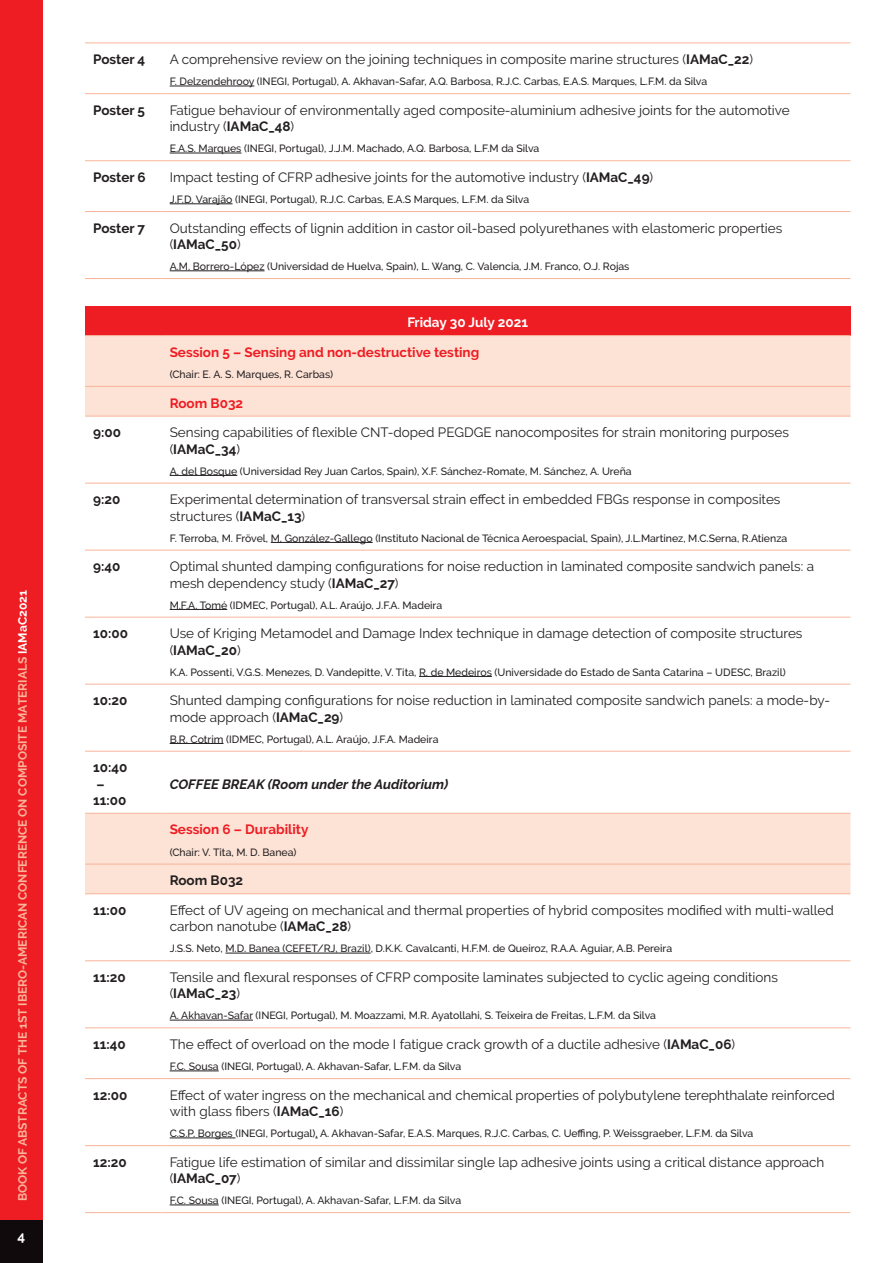
<style>
.page{position:relative;width:893px;height:1263px;background:#fff}
.page>*{position:absolute;margin:0;border:0;box-sizing:border-box;transform-origin:0 0}
.t1{font:13.5px/16.2px "Raleway";color:#231f20}
.t2{font:700 13.5px/16.2px "Raleway";color:#231f20}
.t3{font:700 13.5px "Raleway";color:#ee1d23}
.t4{font:italic 700 13.5px "Raleway";color:#231f20}
.t5{font:700 13.5px "Raleway";color:#fff}
.t6{font:700 12px "Raleway";color:#f9b49a}
.t7{font:500 10.5px "Raleway";color:#231f20}
.s1{color:#fff}
.s2{font-weight:700}
</style>
<div class="page">
<div style="left:0;top:0;width:43px;height:1263px;background:#ee1d23"></div>
<div style="left:0;top:1220px;width:43px;height:43px;background:#110a0c"></div>
<hr style="left:85px;top:43px;width:77px;height:1px;background:#f9b49a">
<hr style="left:162px;top:43px;width:688px;height:1px;background:#f9b49a">
<hr style="left:85px;top:93px;width:77px;height:1px;background:#f9b49a">
<hr style="left:162px;top:93px;width:688px;height:1px;background:#f9b49a">
<hr style="left:85px;top:160px;width:77px;height:1px;background:#f9b49a">
<hr style="left:162px;top:160px;width:688px;height:1px;background:#f9b49a">
<hr style="left:85px;top:211px;width:77px;height:1px;background:#f9b49a">
<hr style="left:162px;top:211px;width:688px;height:1px;background:#f9b49a">
<hr style="left:85px;top:278px;width:77px;height:1px;background:#f9b49a">
<hr style="left:162px;top:278px;width:688px;height:1px;background:#f9b49a">
<hr style="left:170px;top:86px;width:84px;height:1px;background:#231f20">
<hr style="left:170px;top:153px;width:71px;height:1px;background:#231f20">
<hr style="left:170px;top:204px;width:62px;height:1px;background:#231f20">
<hr style="left:170px;top:271px;width:95px;height:1px;background:#231f20">
<div style="left:85px;top:306px;width:765px;height:30px;background:#ee1d23"></div>
<svg style="left:85px;top:336px;width:765px;height:557px"></svg>
<hr style="left:85px;top:335px;width:77px;height:1px;background:#f9b49a">
<hr style="left:162px;top:335px;width:688px;height:1px;background:#f9b49a">
<hr style="left:85px;top:386px;width:77px;height:1px;background:#f9b49a">
<hr style="left:162px;top:386px;width:688px;height:1px;background:#f9b49a">
<hr style="left:85px;top:416px;width:77px;height:1px;background:#f9b49a">
<hr style="left:162px;top:416px;width:688px;height:1px;background:#f9b49a">
<hr style="left:85px;top:483px;width:77px;height:1px;background:#f9b49a">
<hr style="left:162px;top:483px;width:688px;height:1px;background:#f9b49a">
<hr style="left:85px;top:550px;width:77px;height:1px;background:#f9b49a">
<hr style="left:162px;top:550px;width:688px;height:1px;background:#f9b49a">
<hr style="left:85px;top:617px;width:77px;height:1px;background:#f9b49a">
<hr style="left:162px;top:617px;width:688px;height:1px;background:#f9b49a">
<hr style="left:85px;top:684px;width:77px;height:1px;background:#f9b49a">
<hr style="left:162px;top:684px;width:688px;height:1px;background:#f9b49a">
<hr style="left:85px;top:751px;width:77px;height:1px;background:#f9b49a">
<hr style="left:162px;top:751px;width:688px;height:1px;background:#f9b49a">
<hr style="left:85px;top:813px;width:77px;height:1px;background:#f9b49a">
<hr style="left:162px;top:813px;width:688px;height:1px;background:#f9b49a">
<hr style="left:85px;top:864px;width:77px;height:1px;background:#f9b49a">
<hr style="left:162px;top:864px;width:688px;height:1px;background:#f9b49a">
<hr style="left:85px;top:893px;width:77px;height:1px;background:#f9b49a">
<hr style="left:162px;top:893px;width:688px;height:1px;background:#f9b49a">
<hr style="left:85px;top:960px;width:77px;height:1px;background:#f9b49a">
<hr style="left:162px;top:960px;width:688px;height:1px;background:#f9b49a">
<hr style="left:85px;top:1027px;width:77px;height:1px;background:#f9b49a">
<hr style="left:162px;top:1027px;width:688px;height:1px;background:#f9b49a">
<hr style="left:85px;top:1078px;width:77px;height:1px;background:#f9b49a">
<hr style="left:162px;top:1078px;width:688px;height:1px;background:#f9b49a">
<hr style="left:85px;top:1145px;width:77px;height:1px;background:#f9b49a">
<hr style="left:162px;top:1145px;width:688px;height:1px;background:#f9b49a">
<hr style="left:85px;top:1212px;width:77px;height:1px;background:#f9b49a">
<hr style="left:162px;top:1212px;width:688px;height:1px;background:#f9b49a">
<hr style="left:170px;top:475px;width:67px;height:1px;background:#231f20">
<hr style="left:271px;top:542px;width:102px;height:1px;background:#231f20">
<hr style="left:170px;top:609px;width:57px;height:1px;background:#231f20">
<hr style="left:419px;top:676px;width:73px;height:1px;background:#231f20">
<hr style="left:170px;top:743px;width:54px;height:1px;background:#231f20">
<hr style="left:225px;top:953px;width:146px;height:1px;background:#231f20">
<hr style="left:170px;top:1020px;width:83px;height:1px;background:#231f20">
<hr style="left:170px;top:1071px;width:49px;height:1px;background:#231f20">
<hr style="left:170px;top:1138px;width:65px;height:1px;background:#231f20">
<hr style="left:170px;top:1205px;width:49px;height:1px;background:#231f20">
<p class="t6" style="left:16px;top:1201px;width:612px;rotate:-90deg">BOOK OF ABSTRACTS OF THE 1ST IBERO-AMERICAN CONFERENCE ON COMPOSITE MATERIALS <span class="s1">IAMaC2021</span></p>
<p class="t5" style="left:17px;top:1228px;width:9px">4</p>
<p class="t2" style="left:93px;top:51px;width:54px">Poster 4</p>
<p class="t1" style="left:170px;top:51px;width:585px">A comprehensive review on the joining techniques in composite marine structures (<span class="s2">IAMaC_22</span>)</p>
<p class="t7" style="left:170px;top:75px;width:539px">F. Delzendehrooy (INEGI, Portugal), A. Akhavan-Safar, A.Q. Barbosa, R.J.C. Carbas, E.A.S. Marques, L.F.M. da Silva</p>
<p class="t2" style="left:93px;top:102px;width:53px">Poster 5</p>
<p class="t1" style="left:170px;top:102px;width:621px">Fatigue behaviour of environmentally aged composite-aluminium adhesive joints for the automotive industry (<span class="s2">IAMaC_48</span>)</p>
<p class="t7" style="left:170px;top:142px;width:371px">E.A.S. Marques (INEGI, Portugal), J.J.M. Machado, A.Q. Barbosa, L.F.M da Silva</p>
<p class="t2" style="left:93px;top:169px;width:54px">Poster 6</p>
<p class="t1" style="left:170px;top:169px;width:485px">Impact testing of CFRP adhesive joints for the automotive industry (<span class="s2">IAMaC_49</span>)</p>
<p class="t7" style="left:170px;top:193px;width:361px">J.F.D. Varajão (INEGI, Portugal), R.J.C. Carbas, E.A.S Marques, L.F.M. da Silva</p>
<p class="t2" style="left:93px;top:220px;width:53px">Poster 7</p>
<p class="t1" style="left:170px;top:220px;width:614px">Outstanding effects of lignin addition in castor oil-based polyurethanes with elastomeric properties (<span class="s2">IAMaC_50</span>)</p>
<p class="t7" style="left:170px;top:260px;width:461px">A.M. Borrero-López (Universidad de Huelva, Spain), L. Wang, C. Valencia, J.M. Franco, O.J. Rojas</p>
<p class="t5" style="left:407px;top:315px;width:122px">Friday 30 July 2021</p>
<p class="t3" style="left:170px;top:344px;width:311px">Session 5 – Sensing and non-destructive testing</p>
<p class="t7" style="left:170px;top:368px;width:165px">(Chair: E. A. S. Marques, R. Carbas)</p>
<p class="t3" style="left:170px;top:395px;width:75px">Room B032</p>
<p class="t2" style="left:93px;top:424px;width:29px">9:00</p>
<p class="t1" style="left:170px;top:424px;width:621px">Sensing capabilities of flexible CNT-doped PEGDGE nanocomposites for strain monitoring purposes (<span class="s2">IAMaC_34</span>)</p>
<p class="t7" style="left:170px;top:465px;width:464px">A. del Bosque (Universidad Rey Juan Carlos, Spain), X.F. Sánchez-Romate, M. Sánchez, A. Ureña</p>
<p class="t2" style="left:93px;top:491px;width:29px">9:20</p>
<p class="t1" style="left:170px;top:491px;width:612px">Experimental determination of transversal strain effect in embedded FBGs response in composites structures (<span class="s2">IAMaC_13</span>)</p>
<p class="t7" style="left:170px;top:532px;width:619px">F. Terroba, M. Frövel, M. González-Gallego (Instituto Nacional de Técnica Aeroespacial, Spain), J.L.Martinez, M.C.Serna, R.Atienza</p>
<p class="t2" style="left:93px;top:558px;width:29px">9:40</p>
<p class="t1" style="left:170px;top:558px;width:646px">Optimal shunted damping configurations for noise reduction in laminated composite sandwich panels: a mesh dependency study (<span class="s2">IAMaC_27</span>)</p>
<p class="t7" style="left:170px;top:599px;width:274px">M.F.A. Tomé (IDMEC, Portugal), A.L. Araújo, J.F.A. Madeira</p>
<p class="t2" style="left:93px;top:625px;width:36px">10:00</p>
<p class="t1" style="left:170px;top:625px;width:634px">Use of Kriging Metamodel and Damage Index technique in damage detection of composite structures (<span class="s2">IAMaC_20</span>)</p>
<p class="t7" style="left:170px;top:666px;width:617px">K.A. Possenti, V.G.S. Menezes, D. Vandepitte, V. Tita, R. de Medeiros (Universidade do Estado de Santa Catarina – UDESC, Brazil)</p>
<p class="t2" style="left:93px;top:692px;width:36px">10:20</p>
<p class="t1" style="left:170px;top:692px;width:662px">Shunted damping configurations for noise reduction in laminated composite sandwich panels: a mode-by&shy;mode approach (<span class="s2">IAMaC_29</span>)</p>
<p class="t7" style="left:170px;top:733px;width:270px">B.R. Cotrim (IDMEC, Portugal), A.L. Araújo, J.F.A. Madeira</p>
<p class="t2" style="left:93px;top:759px;width:36px">10:40 –<br>11:00</p>
<p class="t4" style="left:170px;top:776px;width:280px">COFFEE BREAK (Room under the Auditorium)</p>
<p class="t3" style="left:170px;top:822px;width:140px">Session 6 – Durability</p>
<p class="t7" style="left:170px;top:846px;width:128px">(Chair: V. Tita, M. D. Banea)</p>
<p class="t2" style="left:170px;top:872px;width:75px">Room B032</p>
<p class="t2" style="left:93px;top:902px;width:35px">11:00</p>
<p class="t1" style="left:170px;top:902px;width:666px">Effect of UV ageing on mechanical and thermal properties of hybrid composites modified with multi-walled carbon nanotube (<span class="s2">IAMaC_28</span>)</p>
<p class="t7" style="left:170px;top:942px;width:504px">J.S.S. Neto, M.D. Banea (CEFET/RJ, Brazil), D.K.K. Cavalcanti, H.F.M. de Queiroz, R.A.A. Aguiar, A.B. Pereira</p>
<p class="t2" style="left:93px;top:969px;width:34px">11:20</p>
<p class="t1" style="left:170px;top:969px;width:610px">Tensile and flexural responses of CFRP composite laminates subjected to cyclic ageing conditions (<span class="s2">IAMaC_23</span>)</p>
<p class="t7" style="left:170px;top:1009px;width:488px">A. Akhavan-Safar (INEGI, Portugal), M. Moazzami, M.R. Ayatollahi, S. Teixeira de Freitas, L.F.M. da Silva</p>
<p class="t2" style="left:93px;top:1036px;width:34px">11:40</p>
<p class="t1" style="left:170px;top:1036px;width:567px">The effect of overload on the mode I fatigue crack growth of a ductile adhesive (<span class="s2">IAMaC_06</span>)</p>
<p class="t7" style="left:170px;top:1060px;width:293px">F.C. Sousa (INEGI, Portugal), A. Akhavan-Safar, L.F.M. da Silva</p>
<p class="t2" style="left:93px;top:1087px;width:36px">12:00</p>
<p class="t1" style="left:170px;top:1087px;width:667px">Effect of water ingress on the mechanical and chemical properties of polybutylene terephthalate reinforced with glass fibers (<span class="s2">IAMaC_16</span>)</p>
<p class="t7" style="left:170px;top:1127px;width:585px">C.S.P. Borges (INEGI, Portugal), A. Akhavan-Safar, E.A.S. Marques, R.J.C. Carbas, C. Ueffing, P. Weissgraeber, L.F.M. da Silva</p>
<p class="t2" style="left:93px;top:1154px;width:35px">12:20</p>
<p class="t1" style="left:170px;top:1154px;width:656px">Fatigue life estimation of similar and dissimilar single lap adhesive joints using a critical distance approach (<span class="s2">IAMaC_07</span>)</p>
<p class="t7" style="left:170px;top:1194px;width:293px">F.C. Sousa (INEGI, Portugal), A. Akhavan-Safar, L.F.M. da Silva</p>
</div>
